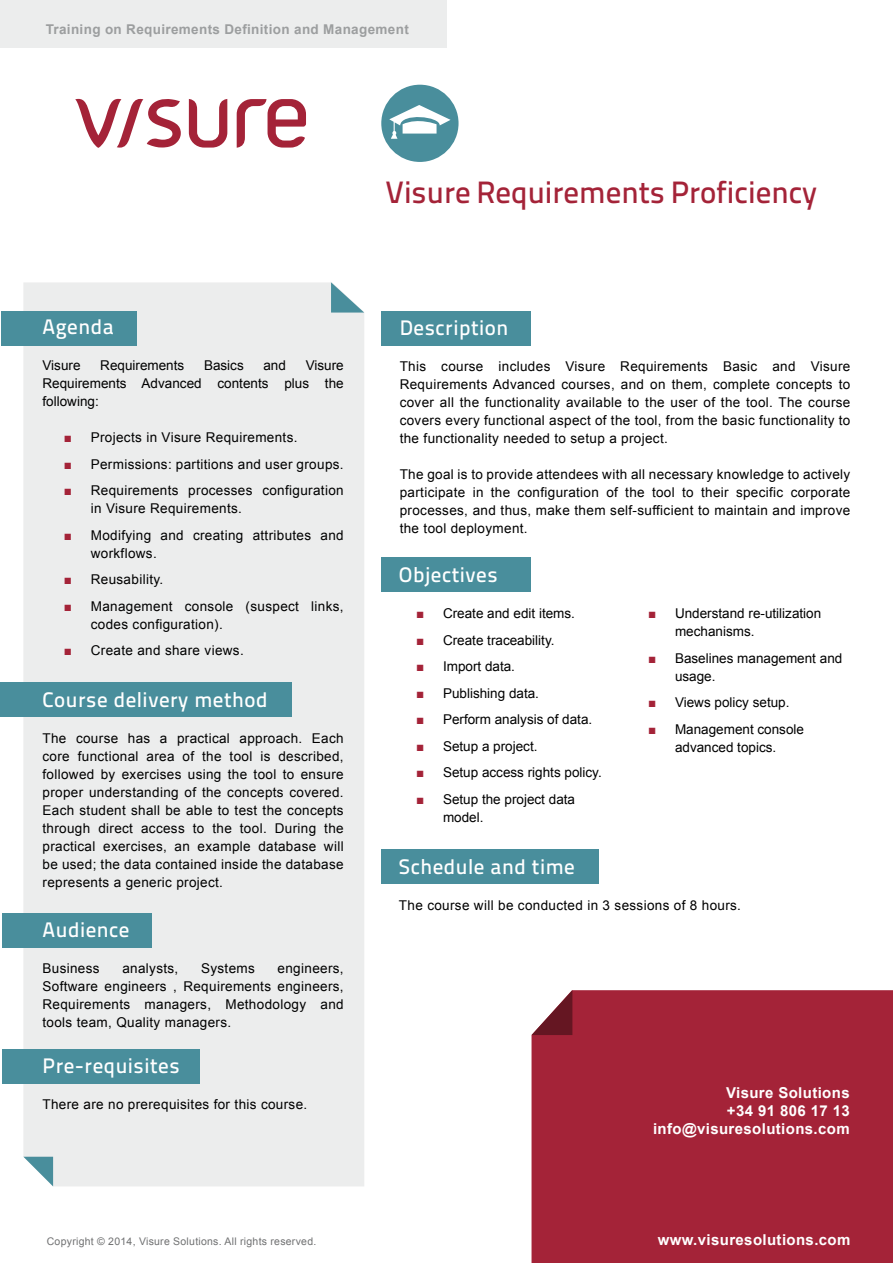
<style>
.page{position:relative;width:893px;height:1263px;background:#fff}
.page>*{position:absolute;margin:0;border:0;box-sizing:border-box;transform-origin:0 0}
.t1{font:30.9px "Titillium Text 25 L 600 wt";color:#a42338}
.t2{font:21px "Titillium Text 25 L 600 wt";letter-spacing:.025em;color:#fff}
.t3{font:700 15px/18px "Arial";letter-spacing:.025em;color:#fff;text-align:right}
.t4{font:13.5px/18px "Arial";letter-spacing:.025em;color:#000;text-align:justify}
.t5{font:13.5px/18px "Arial";color:#000}
.t6{font:700 13.5px "Arial";letter-spacing:.025em;color:#9c9e9f}
.t7{font:10.5px "Arial";letter-spacing:.025em;color:#707172}
.s1{color:#a42338}
</style>
<div class="page">
<div style="left:531px;top:990px;width:362px;height:273px;background:#a42338"></div>
<div style="left:23px;top:282px;width:341px;height:904px;background:#eceded"></div>
<svg style="left:331px;top:282px;width:33px;height:31px"></svg>
<div style="left:0;top:0;width:446px;height:48px;background:#eceded"></div>
<div style="left:382px;top:311px;width:149px;height:34px;background:#498e9c"></div>
<div style="left:381px;top:85px;width:78px;height:77px;background:#498e9c;border-radius:50%"></div>
<svg style="left:389px;top:105px;width:62px;height:34px"></svg>
<div style="left:1px;top:311px;width:135px;height:34px;background:#498e9c"></div>
<svg style="left:75px;top:99px;width:106px;height:49px"></svg>
<svg style="left:189px;top:99px;width:38px;height:49px"></svg>
<svg style="left:237px;top:99px;width:69px;height:49px"></svg>
<div style="left:2px;top:913px;width:150px;height:35px;background:#498e9c"></div>
<div style="left:0;top:682px;width:292px;height:34px;background:#498e9c"></div>
<svg style="left:531px;top:990px;width:41px;height:45px"></svg>
<svg style="left:23px;top:1157px;width:30px;height:29px"></svg>
<div style="left:381px;top:558px;width:149px;height:34px;background:#498e9c"></div>
<div style="left:2px;top:1049px;width:198px;height:35px;background:#498e9c"></div>
<div style="left:381px;top:849px;width:217px;height:35px;background:#498e9c"></div>
<p class="t6" style="left:46px;top:20px;width:365px">Training on Requirements Definition and Management</p>
<h1 class="t1" style="left:386px;top:169px;width:433px">Visure Requirements Proficiency</h1>
<h2 class="t2" style="left:43px;top:311px;width:73px">Agenda</h2>
<p class="t4" style="left:43px;top:357px;width:40px">Visure</p>
<p class="t5" style="left:100px;top:357px;width:86px">Requirements</p>
<p class="t4" style="left:204px;top:357px;width:41px">Basics</p>
<p class="t4" style="left:263px;top:357px;width:24px">and</p>
<p class="t4" style="left:43px;top:357px;width:303px;text-indent:263px">Visure Requirements Advanced contents plus the following:</p>
<p class="t4" style="left:64px;top:429px;width:235px"><span class="s1">■</span> Projects in Visure Requirements.</p>
<p class="t4" style="left:64px;top:455px;width:281px"><span class="s1">■</span> Permissions: partitions and user groups.</p>
<p class="t4" style="left:91px;top:482px;width:254px;text-indent:-27px"><span class="s1">■</span> Requirements processes configuration in Visure Requirements.</p>
<p class="t4" style="left:91px;top:526px;width:254px;text-indent:-27px"><span class="s1">■</span> Modifying and creating attributes and workflows.</p>
<p class="t4" style="left:64px;top:571px;width:101px"><span class="s1">■</span> Reusability.</p>
<p class="t4" style="left:91px;top:597px;width:254px;text-indent:-27px"><span class="s1">■</span> Management console (suspect links, codes configuration).</p>
<p class="t4" style="left:64px;top:642px;width:181px"><span class="s1">■</span> Create and share views.</p>
<h2 class="t2" style="left:43px;top:683px;width:227px">Course delivery method</h2>
<p class="t4" style="left:43px;top:729px;width:303px">The course has a practical approach. Each core functional area of the tool is described, followed by exercises using the tool to ensure proper understanding of the concepts covered.<br>Each student shall be able to test the concepts through direct access to the tool. During the practical exercises, an example database will be used; the data contained inside the database represents a generic project.</p>
<h2 class="t2" style="left:43px;top:914px;width:89px">Audience</h2>
<p class="t4" style="left:43px;top:959px;width:59px">Business</p>
<p class="t4" style="left:122px;top:959px;width:57px">analysts,</p>
<p class="t4" style="left:201px;top:959px;width:55px">Systems</p>
<p class="t4" style="left:43px;top:959px;width:303px;text-indent:235px">engineers, Software engineers , Requirements engineers, Requirements managers, Methodology and tools team, Quality managers.</p>
<h2 class="t2" style="left:43px;top:1049px;width:139px">Pre-requisites</h2>
<p class="t4" style="left:43px;top:1095px;width:266px">There are no prerequisites for this course.</p>
<p class="t7" style="left:47px;top:1234px;width:271px">Copyright © 2014, Visure Solutions. All rights reserved.</p>
<h2 class="t2" style="left:400px;top:312px;width:110px">Description</h2>
<p class="t4" style="left:400px;top:358px;width:452px">This course includes Visure Requirements Basic and Visure Requirements Advanced courses, and on them, complete concepts to cover all the functionality available to the user of the tool. The course covers every functional aspect of the tool, from the basic functionality to the functionality needed to setup a project.</p>
<p class="t4" style="left:400px;top:466px;width:452px">The goal is to provide attendees with all necessary knowledge to actively participate in the configuration of the tool to their specific corporate processes, and thus, make them self-sufficient to maintain and improve the tool deployment.</p>
<h2 class="t2" style="left:399px;top:559px;width:100px">Objectives</h2>
<p class="t5" style="left:416px;top:605px;width:161px"><span class="s1">■</span> Create and edit items.</p>
<p class="t5" style="left:416px;top:631px;width:140px"><span class="s1">■</span> Create traceability.</p>
<p class="t5" style="left:416px;top:658px;width:101px"><span class="s1">■</span> Import data.</p>
<p class="t5" style="left:416px;top:684px;width:125px"><span class="s1">■</span> Publishing data.</p>
<p class="t5" style="left:416px;top:711px;width:178px"><span class="s1">■</span> Perform analysis of data.</p>
<p class="t5" style="left:416px;top:737px;width:123px"><span class="s1">■</span> Setup a project.</p>
<p class="t5" style="left:416px;top:764px;width:187px"><span class="s1">■</span> Setup access rights policy.</p>
<p class="t5" style="left:443px;top:790px;width:134px;text-indent:-27px"><span class="s1">■</span> Setup the project data model.</p>
<p class="t5" style="left:675px;top:605px;width:148px;text-indent:-27px"><span class="s1">■</span> Understand re-utilization mechanisms.</p>
<p class="t5" style="left:675px;top:649px;width:169px;text-indent:-27px"><span class="s1">■</span> Baselines management and usage.</p>
<p class="t5" style="left:648px;top:694px;width:143px"><span class="s1">■</span> Views policy setup.</p>
<p class="t5" style="left:648px;top:720px;width:158px;text-align:center"><span class="s1">■</span> Management console advanced topics.</p>
<h2 class="t2" style="left:399px;top:851px;width:177px">Schedule and time</h2>
<p class="t4" style="left:399px;top:896px;width:344px">The course will be conducted in 3 sessions of 8 hours.</p>
<p class="t3" style="left:653px;top:1085px;width:198px">Visure Solutions<br>+34 91 806 17 13 info@visuresolutions.com</p>
<p class="t3" style="left:658px;top:1231px;width:194px">www.visuresolutions.com</p>
</div>
